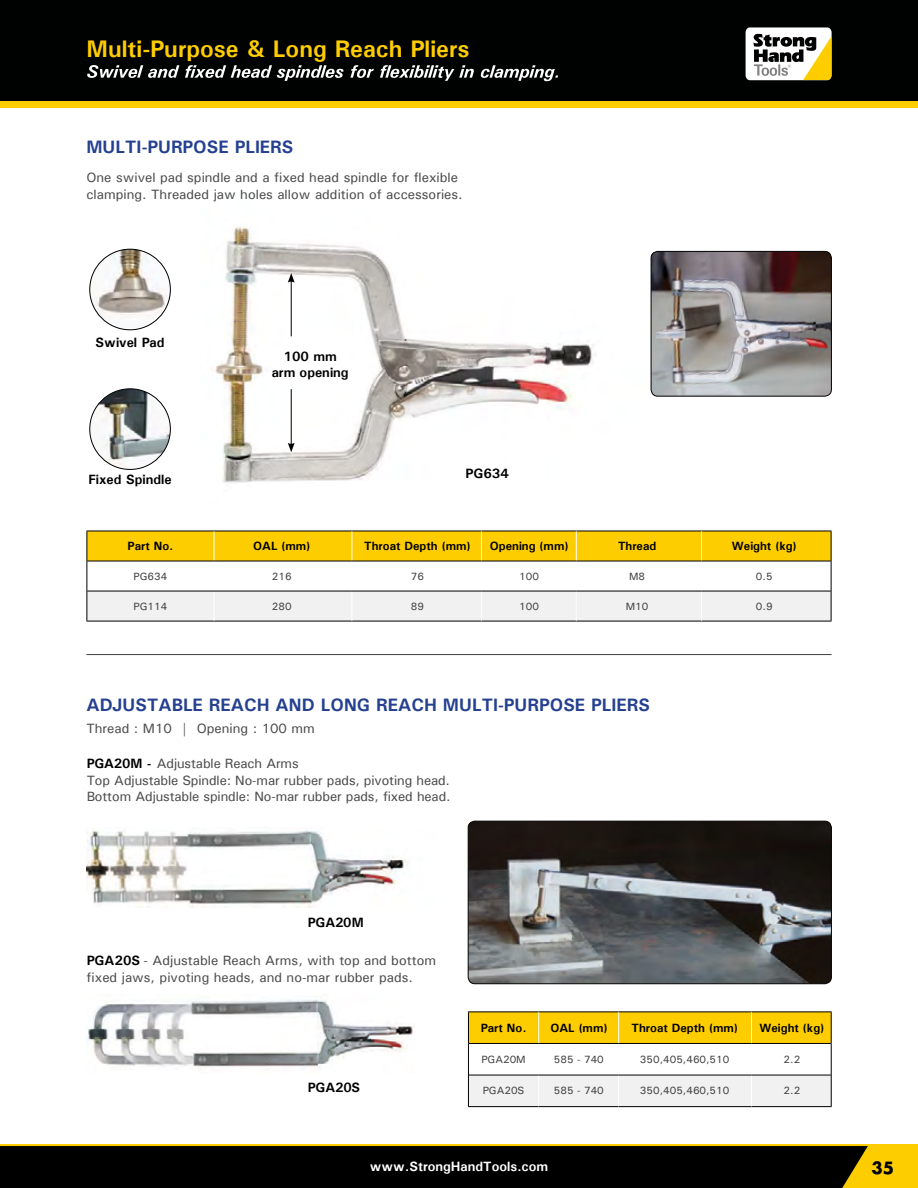
<style>
.page{position:relative;width:918px;height:1188px;background:#fff}
.page>*{position:absolute;margin:0;border:0;box-sizing:border-box;transform-origin:0 0}
.t1{font:700 24px "Univers";color:#fecd00}
.t2{font:700 18px "Univers";color:#24408f}
.t3{font:700 16.5px "Futura";color:#000}
.t4{font:500 13.5px/16.5px "Univers";color:#4c4c4e}
.t5{font:700 13.5px/16.2px "Univers";color:#000;text-align:center}
.t6{font:700 13.5px "Univers";color:#fff}
.t7{font:700 12px "Univers";color:#000}
.t8{font:500 10.5px "Univers";color:#404042}
.s1{font-weight:700;color:#000}
</style>
<div class="page">
<div style="left:837px;top:1145px;width:81px;height:43px;background:#fecd00"></div>
<div style="left:0;top:1145px;width:850px;height:43px;background:#fecd00"></div>
<div style="left:0;top:0;width:918px;height:108px;background:#000101"></div>
<svg style="left:746px;top:27px;width:86px;height:53px"></svg>
<div style="left:0;top:102px;width:918px;height:6px;background:#fecd00"></div>
<svg style="left:88px;top:532px;width:743px;height:89px"></svg>
<hr style="left:87px;top:531px;width:127px;height:1px;background:#000">
<hr style="left:87px;top:531px;width:1px;height:30px;background:#000">
<hr style="left:214px;top:531px;width:138px;height:1px;background:#000">
<hr style="left:352px;top:531px;width:129px;height:1px;background:#000">
<hr style="left:481px;top:531px;width:95px;height:1px;background:#000">
<hr style="left:576px;top:531px;width:126px;height:1px;background:#000">
<hr style="left:702px;top:531px;width:129px;height:1px;background:#000">
<hr style="left:831px;top:531px;width:1px;height:30px;background:#000">
<hr style="left:87px;top:561px;width:1px;height:30px;background:#000">
<hr style="left:831px;top:561px;width:1px;height:30px;background:#000">
<hr style="left:87px;top:591px;width:1px;height:30px;background:#000">
<hr style="left:831px;top:591px;width:1px;height:30px;background:#000">
<hr style="left:87px;top:621px;width:127px;height:1px;background:#000">
<hr style="left:214px;top:621px;width:138px;height:1px;background:#000">
<hr style="left:352px;top:621px;width:129px;height:1px;background:#000">
<hr style="left:481px;top:621px;width:95px;height:1px;background:#000">
<hr style="left:576px;top:621px;width:126px;height:1px;background:#000">
<hr style="left:702px;top:621px;width:129px;height:1px;background:#000">
<hr style="left:214px;top:531px;width:1px;height:30px;background:#fff">
<hr style="left:352px;top:531px;width:1px;height:30px;background:#fff">
<hr style="left:481px;top:531px;width:1px;height:30px;background:#fff">
<hr style="left:576px;top:531px;width:1px;height:30px;background:#fff">
<hr style="left:701px;top:531px;width:1px;height:30px;background:#fff">
<hr style="left:214px;top:561px;width:1px;height:30px;background:#fff">
<hr style="left:352px;top:561px;width:1px;height:30px;background:#fff">
<hr style="left:481px;top:561px;width:1px;height:30px;background:#fff">
<hr style="left:576px;top:561px;width:1px;height:30px;background:#fff">
<hr style="left:701px;top:561px;width:1px;height:30px;background:#fff">
<hr style="left:214px;top:591px;width:1px;height:30px;background:#fff">
<hr style="left:352px;top:591px;width:1px;height:30px;background:#fff">
<hr style="left:481px;top:591px;width:1px;height:30px;background:#fff">
<hr style="left:576px;top:591px;width:1px;height:30px;background:#fff">
<hr style="left:701px;top:591px;width:1px;height:30px;background:#fff">
<hr style="left:87px;top:561px;width:127px;height:1px;background:#000">
<hr style="left:214px;top:561px;width:138px;height:1px;background:#000">
<hr style="left:352px;top:561px;width:129px;height:1px;background:#000">
<hr style="left:481px;top:561px;width:95px;height:1px;background:#000">
<hr style="left:576px;top:561px;width:126px;height:1px;background:#000">
<hr style="left:702px;top:561px;width:129px;height:1px;background:#000">
<hr style="left:87px;top:591px;width:127px;height:1px;background:#000">
<hr style="left:214px;top:591px;width:138px;height:1px;background:#000">
<hr style="left:352px;top:591px;width:129px;height:1px;background:#000">
<hr style="left:481px;top:591px;width:95px;height:1px;background:#000">
<hr style="left:576px;top:591px;width:126px;height:1px;background:#000">
<hr style="left:702px;top:591px;width:129px;height:1px;background:#000">
<img style="left:87px;top:829px;width:321px;height:78px">
<img style="left:86px;top:999px;width:329px;height:71px">
<svg style="left:469px;top:1012px;width:362px;height:94px"></svg>
<hr style="left:468px;top:1011px;width:71px;height:1px;background:#000">
<hr style="left:468px;top:1012px;width:1px;height:31px;background:#000">
<hr style="left:539px;top:1011px;width:80px;height:1px;background:#000">
<hr style="left:619px;top:1011px;width:132px;height:1px;background:#000">
<hr style="left:751px;top:1011px;width:81px;height:1px;background:#000">
<hr style="left:831px;top:1012px;width:1px;height:31px;background:#000">
<hr style="left:468px;top:1043px;width:1px;height:32px;background:#000">
<hr style="left:831px;top:1043px;width:1px;height:32px;background:#000">
<hr style="left:468px;top:1075px;width:1px;height:31px;background:#000">
<hr style="left:831px;top:1075px;width:1px;height:31px;background:#000">
<hr style="left:468px;top:1106px;width:71px;height:1px;background:#000">
<hr style="left:539px;top:1106px;width:80px;height:1px;background:#000">
<hr style="left:619px;top:1106px;width:132px;height:1px;background:#000">
<hr style="left:751px;top:1106px;width:81px;height:1px;background:#000">
<hr style="left:538px;top:1012px;width:1px;height:31px;background:#fff">
<hr style="left:618px;top:1012px;width:1px;height:31px;background:#fff">
<hr style="left:751px;top:1012px;width:1px;height:31px;background:#fff">
<hr style="left:538px;top:1043px;width:1px;height:32px;background:#fff">
<hr style="left:618px;top:1043px;width:1px;height:32px;background:#fff">
<hr style="left:751px;top:1043px;width:1px;height:32px;background:#fff">
<hr style="left:538px;top:1075px;width:1px;height:31px;background:#fff">
<hr style="left:618px;top:1075px;width:1px;height:31px;background:#fff">
<hr style="left:751px;top:1075px;width:1px;height:31px;background:#fff">
<hr style="left:469px;top:1043px;width:70px;height:1px;background:#000">
<hr style="left:539px;top:1043px;width:80px;height:1px;background:#000">
<hr style="left:619px;top:1043px;width:132px;height:1px;background:#000">
<hr style="left:751px;top:1043px;width:80px;height:1px;background:#000">
<hr style="left:469px;top:1075px;width:70px;height:1px;background:#000">
<hr style="left:539px;top:1075px;width:80px;height:1px;background:#000">
<hr style="left:619px;top:1075px;width:132px;height:1px;background:#000">
<hr style="left:751px;top:1075px;width:80px;height:1px;background:#000">
<img style="left:651px;top:251px;width:180px;height:145px">
<div style="left:651px;top:251px;width:181px;height:145px;border:1px solid #000;border-radius:7px"></div>
<img style="left:215px;top:227px;width:381px;height:256px">
<hr style="left:291px;top:280px;width:1px;height:56px;background:#000">
<svg style="left:288px;top:273px;width:7px;height:10px"></svg>
<hr style="left:291px;top:389px;width:1px;height:56px;background:#000">
<svg style="left:288px;top:443px;width:7px;height:9px"></svg>
<img style="left:468px;top:821px;width:363px;height:163px">
<div style="left:468px;top:821px;width:364px;height:163px;border:1px solid #000;border-radius:7px"></div>
<svg style="left:87px;top:65px;width:471px;height:16px"></svg>
<hr style="left:86px;top:654px;width:746px;height:1px;background:#404042">
<svg style="left:90px;top:389px;width:80px;height:80px"></svg>
<img style="left:146px;top:406px;width:24px;height:20px">
<img style="left:90px;top:389px;width:56px;height:78px">
<div style="left:90px;top:389px;width:81px;height:81px;border:1px solid #000;border-radius:50%"></div>
<svg style="left:90px;top:249px;width:80px;height:81px"></svg>
<img style="left:130px;top:272px;width:40px;height:23px">
<img style="left:90px;top:249px;width:40px;height:81px">
<div style="left:90px;top:249px;width:81px;height:81px;border:1px solid #000;border-radius:50%"></div>
<div style="left:0;top:1146px;width:868px;height:42px;background:#000"></div>
<h1 class="t1" style="left:86px;top:34px;width:384px">Multi-Purpose &amp; Long Reach Pliers</h1>
<h2 class="t2" style="left:86px;top:135px;width:209px">MULTI-PURPOSE PLIERS</h2>
<p class="t4" style="left:86px;top:169px;width:378px">One swivel pad spindle and a fixed head spindle for flexible clamping. Threaded jaw holes allow addition of accessories.</p>
<p class="t5" style="left:96px;top:333px;width:70px">Swivel Pad</p>
<p class="t5" style="left:88px;top:471px;width:85px">Fixed Spindle</p>
<p class="t5" style="left:272px;top:348px;width:79px">100 mm arm opening</p>
<p class="t5" style="left:465px;top:465px;width:45px">PG634</p>
<p class="t7" style="left:128px;top:538px;width:47px">Part No.</p>
<p class="t7" style="left:253px;top:538px;width:59px">OAL (mm)</p>
<p class="t7" style="left:364px;top:538px;width:108px">Throat Depth (mm)</p>
<p class="t7" style="left:490px;top:538px;width:80px">Opening (mm)</p>
<p class="t7" style="left:618px;top:538px;width:40px">Thread</p>
<p class="t7" style="left:732px;top:538px;width:66px">Weight (kg)</p>
<p class="t8" style="left:134px;top:569px;width:35px">PG634</p>
<p class="t8" style="left:272px;top:569px;width:21px">216</p>
<p class="t8" style="left:411px;top:569px;width:15px">76</p>
<p class="t8" style="left:519px;top:569px;width:21px">100</p>
<p class="t8" style="left:629px;top:569px;width:18px">M8</p>
<p class="t8" style="left:756px;top:569px;width:18px">0.5</p>
<p class="t8" style="left:134px;top:599px;width:35px">PG114</p>
<p class="t8" style="left:272px;top:599px;width:21px">280</p>
<p class="t8" style="left:411px;top:599px;width:15px">89</p>
<p class="t8" style="left:519px;top:599px;width:21px">100</p>
<p class="t8" style="left:626px;top:599px;width:24px">M10</p>
<p class="t8" style="left:756px;top:599px;width:18px">0.9</p>
<h2 class="t2" style="left:86px;top:693px;width:565px">ADJUSTABLE REACH AND LONG REACH MULTI-PURPOSE PLIERS</h2>
<p class="t4" style="left:86px;top:720px;width:230px">Thread : M10 | Opening : 100 mm</p>
<p class="t4" style="left:87px;top:755px;width:365px"><span class="s1">PGA20M -</span> Adjustable Reach Arms<br>Top Adjustable Spindle: No-mar rubber pads, pivoting head.<br>Bottom Adjustable spindle: No-mar rubber pads, fixed head.</p>
<p class="t5" style="left:308px;top:914px;width:57px">PGA20M</p>
<p class="t4" style="left:87px;top:952px;width:351px"><span class="s1">PGA20S</span> - Adjustable Reach Arms, with top and bottom fixed jaws, pivoting heads, and no-mar rubber pads.</p>
<p class="t5" style="left:308px;top:1079px;width:54px">PGA20S</p>
<p class="t7" style="left:481px;top:1020px;width:47px">Part No.</p>
<p class="t7" style="left:550px;top:1020px;width:59px">OAL (mm)</p>
<p class="t7" style="left:632px;top:1020px;width:108px">Throat Depth (mm)</p>
<p class="t7" style="left:760px;top:1020px;width:66px">Weight (kg)</p>
<p class="t8" style="left:481px;top:1053px;width:46px">PGA20M</p>
<p class="t8" style="left:554px;top:1053px;width:51px">585 - 740</p>
<p class="t8" style="left:640px;top:1053px;width:91px">350,405,460,510</p>
<p class="t8" style="left:784px;top:1053px;width:18px">2.2</p>
<p class="t8" style="left:483px;top:1084px;width:43px">PGA20S</p>
<p class="t8" style="left:554px;top:1084px;width:51px">585 - 740</p>
<p class="t8" style="left:640px;top:1084px;width:91px">350,405,460,510</p>
<p class="t8" style="left:784px;top:1084px;width:18px">2.2</p>
<p class="t6" style="left:370px;top:1158px;width:180px">www.StrongHandTools.com</p>
<p class="t3" style="left:872px;top:1156px;width:24px">35</p>
</div>
